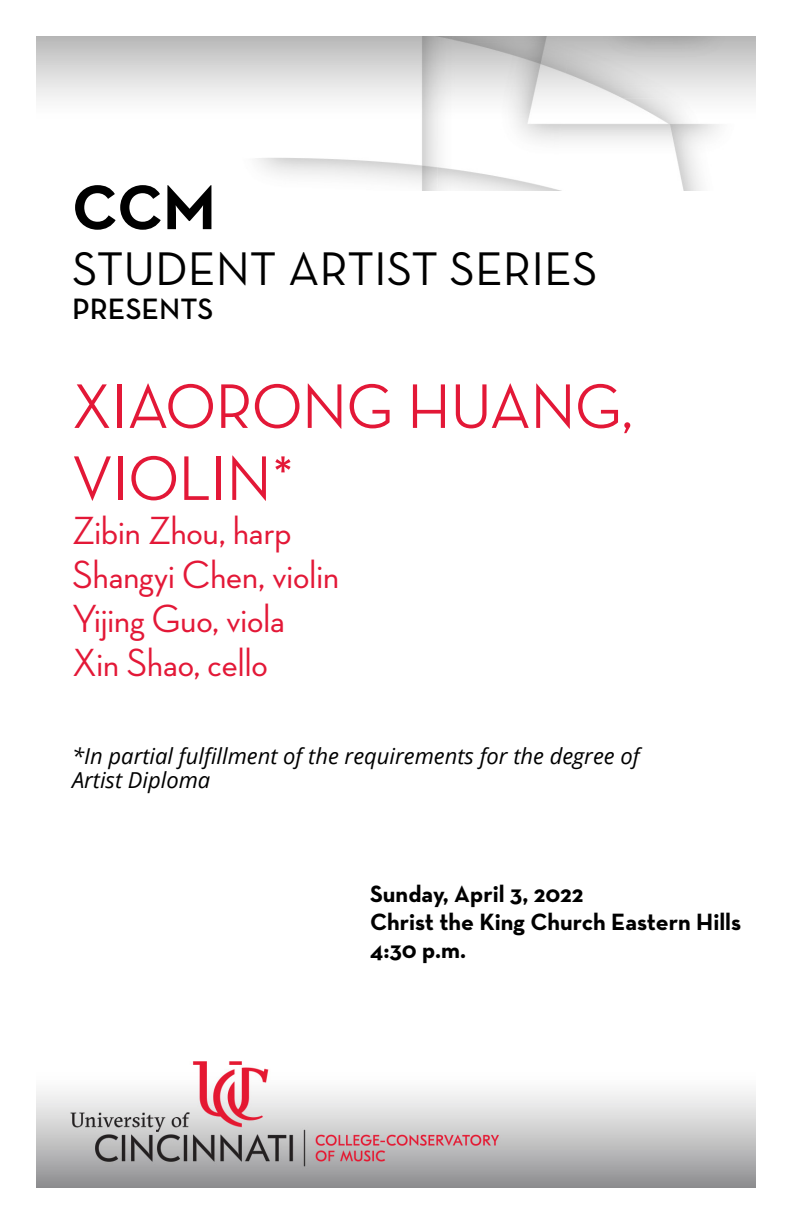
<style>
.page{position:relative;width:792px;height:1224px;background:#fff}
.page>*{position:absolute;margin:0;border:0;box-sizing:border-box;transform-origin:0 0}
.Concert_Title{font:500 64px/72px "Neutra Disp";color:#e31837}
.Page_Intro{font:700 64px "Neutra Text";color:#000}
.Page_Intro-2{font:48px "Neutra Text";color:#000}
.Concert_Title-2{font:500 40px "Neutra Disp";color:#e31837}
.Page_Intro-3{font:600 30px "Neutra Text";color:#000}
.Date_Venue_Time{font:700 24px "Neutra Text";color:#000}
.Concert_Title-3{font:italic 22px "Open Sans";color:#000}
</style>
<div class="page">
<img style="left:36px;top:36px;width:720px;height:154px">
<img style="left:36px;top:1061px;width:720px;height:127px">
<h1 class="Page_Intro" style="left:72px;top:167px;width:145px">CCM</h1>
<h1 class="Page_Intro-2" style="left:72px;top:240px;width:527px">STUDENT ARTIST SERIES</h1>
<h1 class="Page_Intro-3" style="left:72px;top:291px;width:143px">PRESENTS</h1>
<h1 class="Concert_Title" style="left:72px;top:371px;width:562px">XIAORONG HUANG,<br>VIOLIN*</h1>
<h1 class="Concert_Title-2" style="left:72px;top:508px;width:221px">Zibin Zhou, harp</h1>
<h1 class="Concert_Title-2" style="left:72px;top:552px;width:268px">Shangyi Chen, violin</h1>
<h1 class="Concert_Title-2" style="left:72px;top:596px;width:215px">Yijing Guo, viola</h1>
<h1 class="Concert_Title-2" style="left:72px;top:640px;width:197px">Xin Shao, cello</h1>
<h1 class="Concert_Title-3" style="left:72px;top:741px;width:569px">*In partial fulfillment of the requirements for the degree of</h1>
<h1 class="Concert_Title-3" style="left:72px;top:765px;width:140px">Artist Diploma</h1>
<h3 class="Date_Venue_Time" style="left:370px;top:879px;width:215px">Sunday, April 3, 2022</h3>
<h3 class="Date_Venue_Time" style="left:370px;top:907px;width:373px">Christ the King Church Eastern Hills</h3>
<h3 class="Date_Venue_Time" style="left:370px;top:935px;width:98px">4:30 p.m.</h3>
</div>
